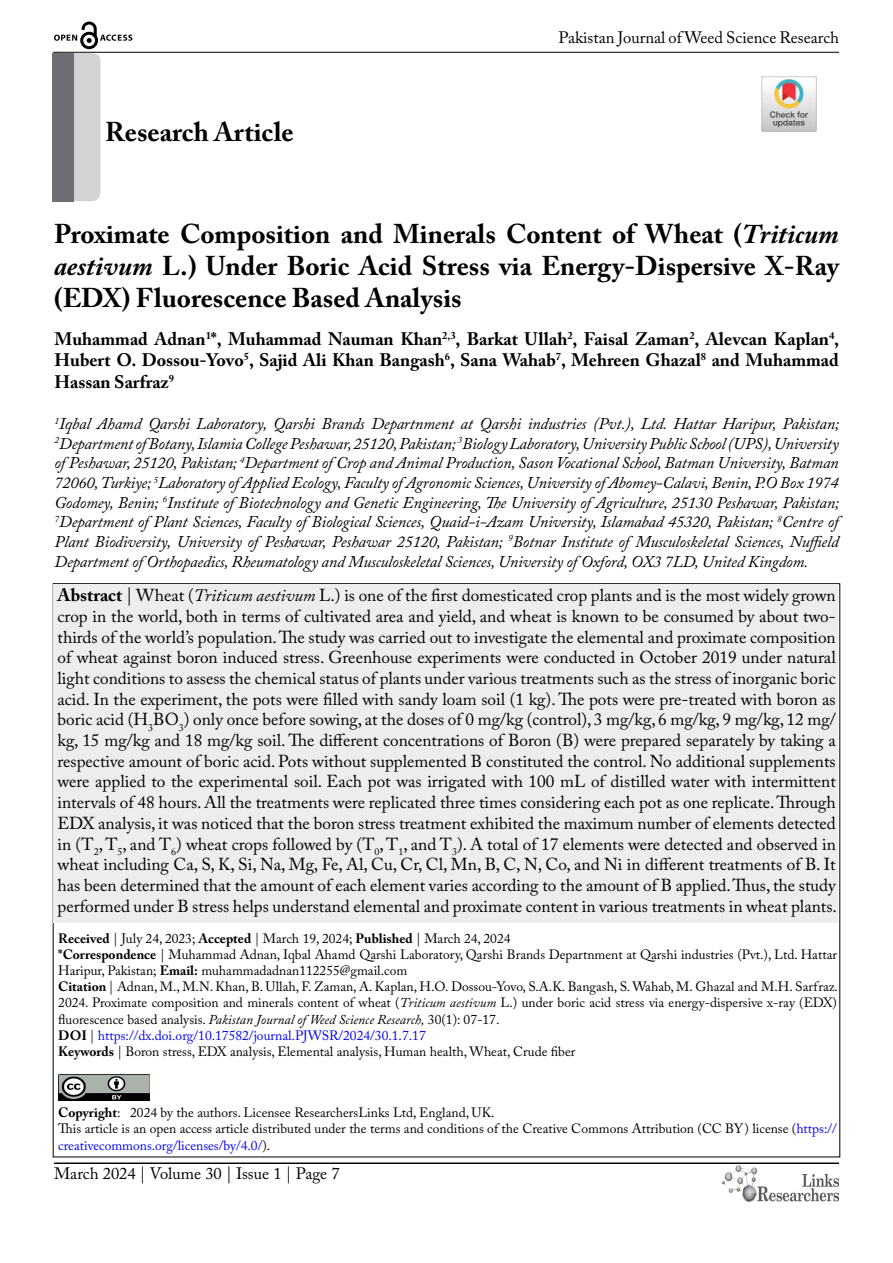
<style>
.page{position:relative;width:893px;height:1263px;background:#fff}
.page>*{position:absolute;margin:0;border:0;box-sizing:border-box;transform-origin:0 0}
.t1{font:700 27px/32.4px "Adobe Caslon Pro";color:#000;text-align:justify}
.t2{font:700 18px/21.6px "Adobe Caslon Pro";color:#000;text-align:justify}
.t3{font:17.25px/20.7px "Adobe Caslon Pro";color:#000;text-align:justify}
.t4{font:16.5px "Adobe Caslon Pro";color:#000}
.t5{font:italic 16.35px/19.6px "Adobe Caslon Pro";letter-spacing:-.01em;color:#000;text-align:justify}
.t6{font:13.5px/16.2px "Adobe Caslon Pro";color:#000}
.s1{font-style:italic}
.s2{font-weight:700;font-size:18px}
.s3{font-size:18px}
.s4{font-weight:700}
.s5{color:#00f}
</style>
<div class="page">
<hr style="left:53px;top:52px;width:786px;height:1px;background:#000">
<img style="left:722px;top:1166px;width:117px;height:36px">
<svg style="left:54px;top:22px;width:78px;height:27px"></svg>
<div style="left:54px;top:53px;width:46px;height:148px;background:#d1d3d4;border-radius:8px"></div>
<hr style="left:54px;top:1163px;width:785px;height:1px;background:#000">
<div style="left:53px;top:53px;width:21px;height:148px;background:#6d6e71"></div>
<div style="left:54px;top:585px;width:784px;height:338px;background:#ededee"></div>
<img style="left:58px;top:1075px;width:92px;height:25px">
<img style="left:761px;top:77px;width:55px;height:55px">
<h1 class="t1" style="left:105px;top:116px;width:190px">Research Article</h1>
<p class="t4" style="left:558px;top:27px;width:282px">Pakistan Journal of Weed Science Research</p>
<h1 class="t1" style="left:54px;top:217px;width:786px">Proximate Composition and Minerals Content of Wheat (<span class="s1">Triticum aestivum</span> L.) Under Boric Acid Stress via Energy-Dispersive X-Ray (EDX) Fluorescence Based Analysis</h1>
<p class="t2" style="left:55px;top:328px;width:786px">Muhammad Adnan<sup>1</sup>*, Muhammad Nauman Khan<sup>2,3</sup>, Barkat Ullah<sup>2</sup>, Faisal Zaman<sup>2</sup>, Alevcan Kaplan<sup>4</sup>, Hubert O. Dossou-Yovo<sup>5</sup>, Sajid Ali Khan Bangash<sup>6</sup>, Sana Wahab<sup>7</sup>, Mehreen Ghazal<sup>8</sup> and Muhammad Hassan Sarfraz<sup>9</sup></p>
<p class="t5" style="left:55px;top:414px;width:786px"><sup>1</sup>Iqbal Ahamd Qarshi Laboratory, Qarshi Brands Departnment at Qarshi industries (Pvt.), Ltd. Hattar Haripur, Pakistan; <sup>2</sup>Department of Botany, Islamia College Peshawar, 25120, Pakistan; <sup>3</sup>Biology Laboratory, University Public School (UPS), University of Peshawar, 25120, Pakistan; <sup>4</sup>Department of Crop and Animal Production, Sason Vocational School, Batman University, Batman 72060, Turkiye; <sup>5</sup>Laboratory of Applied Ecology, Faculty of Agronomic Sciences, University of Abomey-Calavi, Benin, P.O Box 1974<br>Godomey, Benin; <sup>6</sup>Institute of Biotechnology and Genetic Engineering, The University of Agriculture, 25130 Peshawar, Pakistan; <sup>7</sup>Department of Plant Sciences, Faculty of Biological Sciences, Quaid-i-Azam University, Islamabad 45320, Pakistan; <sup>8</sup>Centre of Plant Biodiversity, University of Peshawar, Peshawar 25120, Pakistan; <sup>9</sup>Botnar Institute of Musculoskeletal Sciences, Nuffield Department of Orthopaedics, Rheumatology and Musculoskeletal Sciences, University of Oxford, OX3 7LD, United Kingdom.</p>
<p class="t3" style="left:58px;top:585px;width:781px"><span class="s2">Abstract</span> <span class="s3">|</span> Wheat (<span class="s1">Triticum aestivum</span> L.) is one of the first domesticated crop plants and is the most widely grown crop in the world, both in terms of cultivated area and yield, and wheat is known to be consumed by about two&shy;thirds of the world’s population. The study was carried out to investigate the elemental and proximate composition of wheat against boron induced stress. Greenhouse experiments were conducted in October 2019 under natural light conditions to assess the chemical status of plants under various treatments such as the stress of inorganic boric acid. In the experiment, the pots were filled with sandy loam soil (1 kg). The pots were pre-treated with boron as boric acid (H<sub>3</sub>BO<sub>3</sub>) only once before sowing, at the doses of 0 mg/kg (control), 3 mg/kg, 6 mg/kg, 9 mg/kg, 12 mg/ kg, 15 mg/kg and 18 mg/kg soil. The different concentrations of Boron (B) were prepared separately by taking a respective amount of boric acid. Pots without supplemented B constituted the control. No additional supplements were applied to the experimental soil. Each pot was irrigated with 100 mL of distilled water with intermittent intervals of 48 hours. All the treatments were replicated three times considering each pot as one replicate. Through EDX analysis, it was noticed that the boron stress treatment exhibited the maximum number of elements detected in (T<sub>2</sub>, T<sub>5</sub>, and T<sub>6</sub>) wheat crops followed by (T<sub>0</sub>, T<sub>1</sub>, and T<sub>3</sub>). A total of 17 elements were detected and observed in wheat including Ca, S, K, Si, Na, Mg, Fe, Al, Cu, Cr, Cl, Mn, B, C, N, Co, and Ni in different treatments of B. It has been determined that the amount of each element varies according to the amount of B applied. Thus, the study performed under B stress helps understand elemental and proximate content in various treatments in wheat plants.</p>
<p class="t6" style="left:58px;top:930px;width:781px"><span class="s4">Received</span> | July 24, 2023; <span class="s4">Accepted</span> | March 19, 2024; <span class="s4">Published</span> | March 24, 2024<br><span class="s4">*Correspondence</span> | Muhammad Adnan, Iqbal Ahamd Qarshi Laboratory, Qarshi Brands Departnment at Qarshi industries (Pvt.), Ltd. Hattar Haripur, Pakistan; <span class="s4">Email:</span> muhammadadnan112255@gmail.com<br><span class="s4">Citation</span> | Adnan, M., M.N. Khan, B. Ullah, F. Zaman, A. Kaplan, H.O. Dossou-Yovo, S.A.K. Bangash, S. Wahab, M. Ghazal and M.H. Sarfraz.<br>2024. Proximate composition and minerals content of wheat (<span class="s1">Triticum aestivum</span> L.) under boric acid stress via energy-dispersive x-ray (EDX) fluorescence based analysis. <span class="s1">Pakistan Journal of Weed Science Research,</span> 30(1): 07-17.<br><span class="s4">DOI</span> | <span class="s5">https://dx.doi.org/10.17582/journal.PJWSR/2024/30.1.7.17<br></span><span class="s4">Keywords</span> | Boron stress, EDX analysis, Elemental analysis, Human health, Wheat, Crude fiber</p>
<p class="t6" style="left:58px;top:1104px;width:780px"><span class="s4">Copyright</span>: 2024 by the authors. Licensee ResearchersLinks Ltd, England, UK.<br>This article is an open access article distributed under the terms and conditions of the Creative Commons Attribution (CC BY) license (<span class="s5">https:// creativecommons.org/licenses/by/4.0/</span>).</p>
<p class="t4" style="left:54px;top:1164px;width:287px">March 2024 | Volume 30 | Issue 1 | Page 7</p>
</div>
